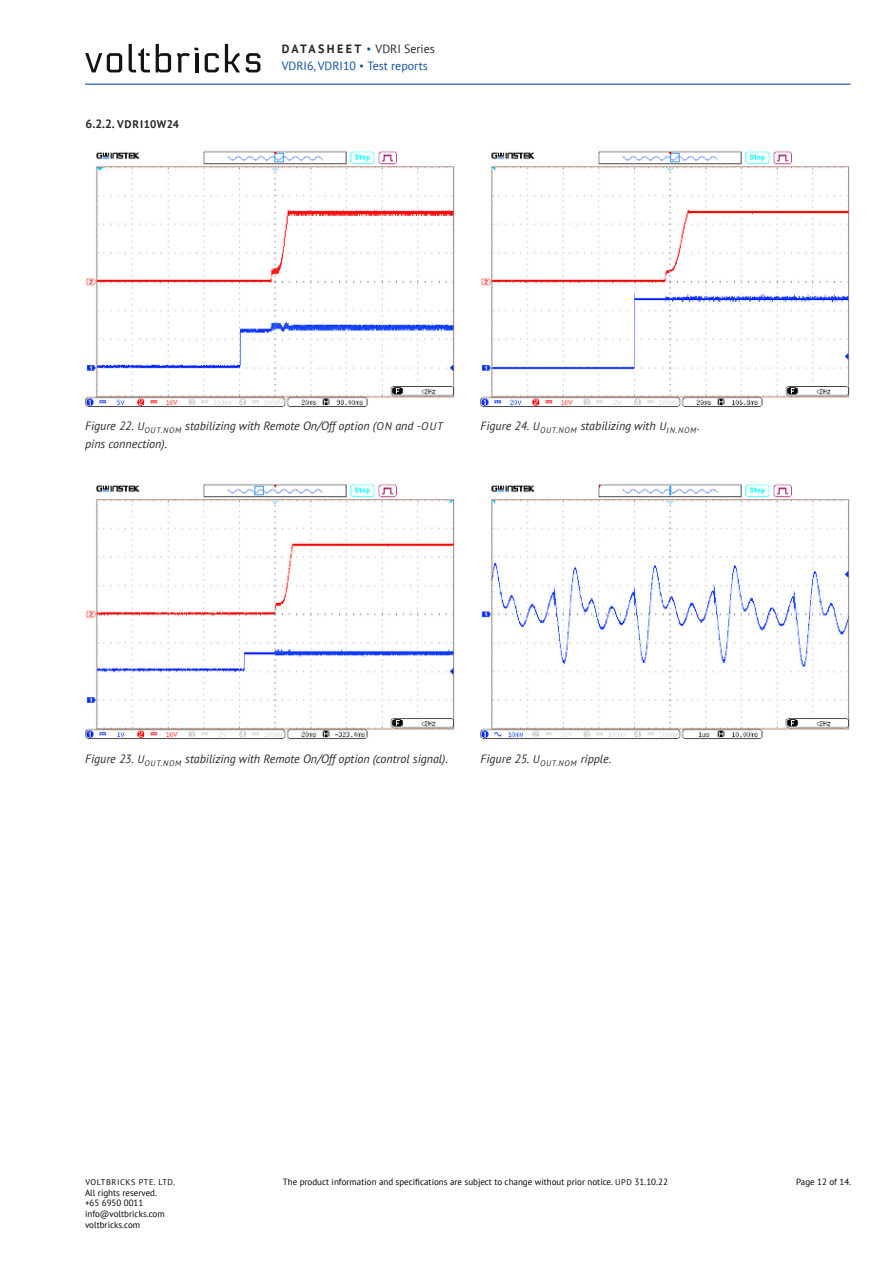
<style>
.page{position:relative;width:893px;height:1263px;background:#fff}
.page>*{position:absolute;margin:0;border:0;box-sizing:border-box;transform-origin:0 0}
.t1{font:italic 12px/18px "PT Sans";color:#282827}
.t2{font:12px "PT Sans";color:#0d4f9e}
.t3{font:12px "PT Sans";color:#282827}
.t4{font:700 11.1px "PT Sans";letter-spacing:.04em;color:#282827}
.t5{font:9px/10.8px "PT Sans";color:#000}
.t6{font:8.25px "PT Sans";letter-spacing:.08em;color:#000}
.s1{font-weight:700}
.s2{font-family:"Arial";font-weight:900;color:#0d4f9e}
.s3{font-size:12px}
.s4{font-family:"Arial";font-weight:900}
.s5{font-size:11.1px}
.s6{font-size:8.25px}
</style>
<div class="page">
<hr style="left:85px;top:84px;width:765px;height:1px;background:#0d4f9e">
<svg style="left:85px;top:53px;width:37px;height:19px"></svg>
<svg style="left:156px;top:44px;width:15px;height:28px"></svg>
<svg style="left:205px;top:53px;width:14px;height:19px"></svg>
<svg style="left:225px;top:44px;width:15px;height:28px"></svg>
<svg style="left:246px;top:53px;width:14px;height:19px"></svg>
<svg style="left:129px;top:44px;width:21px;height:28px"></svg>
<svg style="left:177px;top:48px;width:21px;height:24px"></svg>
<img style="left:85px;top:150px;width:370px;height:257px">
<img style="left:85px;top:483px;width:370px;height:256px">
<img style="left:481px;top:150px;width:369px;height:257px">
<img style="left:481px;top:483px;width:369px;height:256px">
<p class="t3" style="left:282px;top:41px;width:155px"><span class="s1">DATASHEET</span> <span class="s2">▪</span> VDRI Series</p>
<p class="t4" style="left:86px;top:117px;width:95px"><span class="s3">6.2.2.</span> VDRI10W24</p>
<p class="t2" style="left:282px;top:58px;width:148px">VDRI6, VDRI10 <span class="s4">▪</span> Test reports</p>
<p class="t1" style="left:85px;top:417px;width:359px">Figure 22. <span class="s5">U</span><sub>OUT.NOM</sub> stabilizing with Remote On/Off option (<span class="s5">ON</span> and -<span class="s5">OUT </span>pins connection).</p>
<p class="t1" style="left:481px;top:417px;width:220px">Figure 24. <span class="s5">U</span><sub>OUT.NOM</sub> stabilizing with <span class="s5">U</span><sub>IN.NOM</sub><span class="s5">.</span></p>
<p class="t1" style="left:85px;top:749px;width:364px">Figure 23. <span class="s5">U</span><sub>OUT.NOM</sub> stabilizing with Remote On/Off option (control signal).</p>
<p class="t1" style="left:481px;top:749px;width:132px">Figure 25. <span class="s5">U</span><sub>OUT.NOM</sub> ripple.</p>
<p class="t6" style="left:85px;top:1176px;width:91px">VOLTBRICKS PTE. LTD.</p>
<p class="t5" style="left:283px;top:1176px;width:387px">The product information and specifications are subject to change without prior notice. <span class="s6">UPD</span> 31.10.22</p>
<p class="t5" style="left:796px;top:1176px;width:56px">Page 12 of 14.</p>
<p class="t5" style="left:85px;top:1187px;width:81px">All rights reserved. +65 6950 0011 info@voltbricks.com voltbricks.com</p>
</div>
